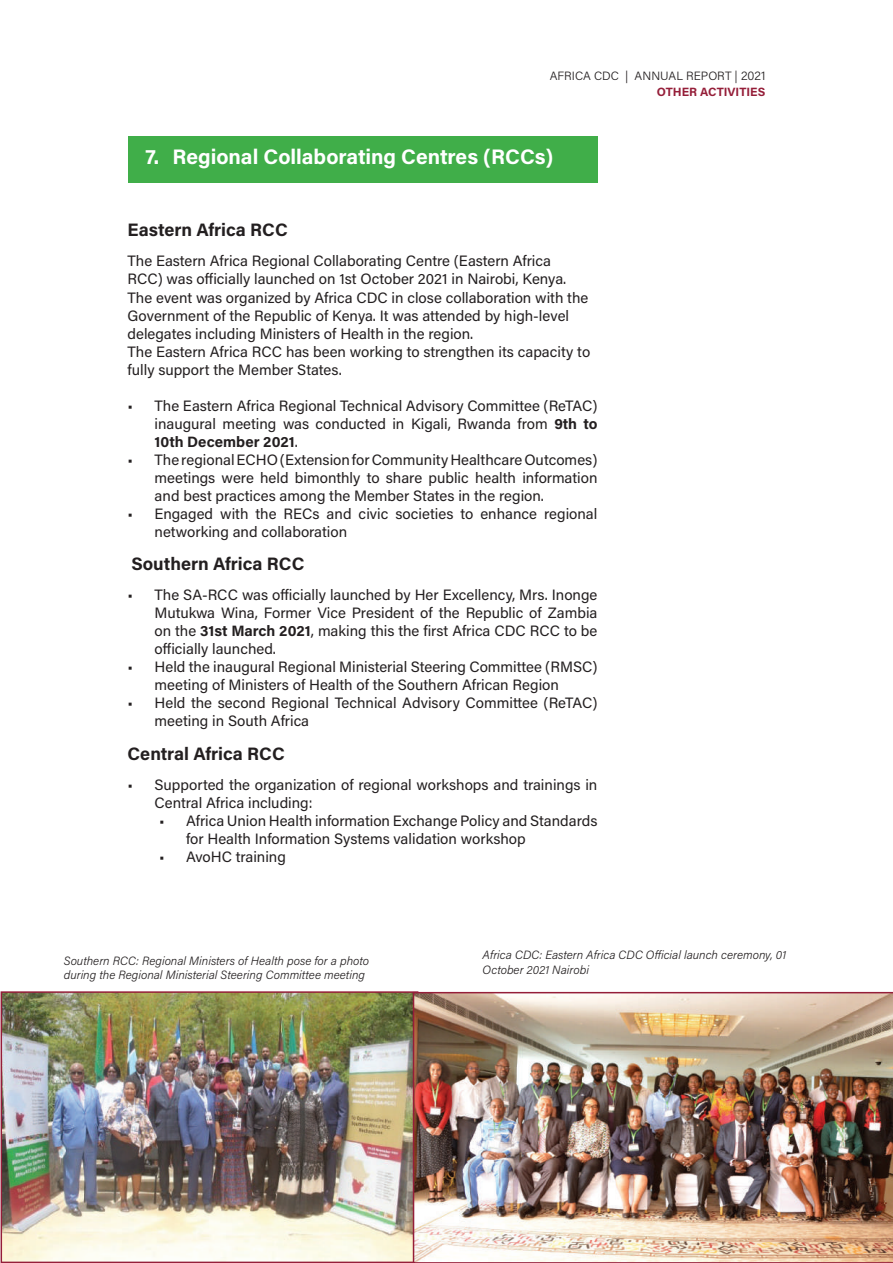
<style>
.page{position:relative;width:893px;height:1263px;background:#fff}
.page>*{position:absolute;margin:0;border:0;box-sizing:border-box;transform-origin:0 0}
.t1{font:700 21px "Acumin Pro";color:#fff}
.t2{font:700 18px "Acumin Pro";color:#231f20}
.t3{font:15px/18px "Acumin Pro";color:#231f20}
.t4{font:italic 300 12px/14.4px "Acumin Pro";color:#231f20}
.t5{font:300 12px "Acumin Pro";color:#231f20}
.t6{font:700 12px "Acumin Pro";color:#951e39}
.s1{font-weight:700}
</style>
<div class="page">
<div style="left:128px;top:136px;width:469px;height:47px;background:#40ae49"></div>
<img style="left:4px;top:994px;width:409px;height:266px">
<div style="left:1px;top:991px;width:417px;height:272px;border:2px solid #951e39"></div>
<img style="left:413px;top:992px;width:480px;height:271px">
<p class="t5" style="left:550px;top:67px;width:217px">AFRICA CDC | ANNUAL REPORT | 2021</p>
<p class="t6" style="left:657px;top:83px;width:110px">OTHER ACTIVITIES</p>
<h1 class="t1" style="left:146px;top:142px;width:409px">7. Regional Collaborating Centres (RCCs)</h1>
<p class="t2" style="left:128px;top:218px;width:162px">Eastern Africa RCC</p>
<p class="t3" style="left:128px;top:252px;width:464px">The Eastern Africa Regional Collaborating Centre (Eastern Africa<br>RCC) was officially launched on 1st October 2021 in Nairobi, Kenya.<br>The event was organized by Africa CDC in close collaboration with the Government of the Republic of Kenya. It was attended by high-level delegates including Ministers of Health in the region.<br>The Eastern Africa RCC has been working to strengthen its capacity to fully support the Member States.</p>
<p class="t3" style="left:155px;top:396px;width:444px;text-align:justify;text-indent:-27px">• The Eastern Africa Regional Technical Advisory Committee (ReTAC) inaugural meeting was conducted in Kigali, Rwanda from <span class="s1">9th to 10th December 2021</span>.</p>
<p class="t3" style="left:155px;top:450px;width:444px;text-align:justify;text-indent:-27px">• The regional ECHO (Extension for Community Healthcare Outcomes) meetings were held bimonthly to share public health information and best practices among the Member States in the region.</p>
<p class="t3" style="left:155px;top:504px;width:444px;text-indent:-27px">• Engaged with the RECs and civic societies to enhance regional networking and collaboration</p>
<p class="t2" style="left:131px;top:551px;width:175px">Southern Africa RCC</p>
<p class="t3" style="left:155px;top:585px;width:444px;text-align:justify;text-indent:-27px">• The SA-RCC was officially launched by Her Excellency, Mrs. Inonge Mutukwa Wina, Former Vice President of the Republic of Zambia on the <span class="s1">31st March 2021</span>, making this the first Africa CDC RCC to be officially launched.</p>
<p class="t3" style="left:155px;top:657px;width:444px;text-indent:-27px">• Held the inaugural Regional Ministerial Steering Committee (RMSC) meeting of Ministers of Health of the Southern African Region</p>
<p class="t3" style="left:155px;top:693px;width:444px;text-indent:-27px">• Held the second Regional Technical Advisory Committee (ReTAC) meeting in South Africa</p>
<p class="t2" style="left:128px;top:741px;width:159px">Central Africa RCC</p>
<p class="t3" style="left:155px;top:775px;width:444px;text-indent:-27px">• Supported the organization of regional workshops and trainings in<br>Central Africa including:</p>
<p class="t3" style="left:186px;top:811px;width:413px;text-indent:-27px">• Africa Union Health information Exchange Policy and Standards for Health Information Systems validation workshop</p>
<p class="t3" style="left:159px;top:847px;width:128px">• AvoHC training</p>
<p class="t4" style="left:64px;top:953px;width:307px">Southern RCC: Regional Ministers of Health pose for a photo during the Regional Ministerial Steering Committee meeting</p>
<p class="t4" style="left:483px;top:947px;width:305px">Africa CDC: Eastern Africa CDC Official launch ceremony, 01<br>October 2021 Nairobi</p>
</div>
